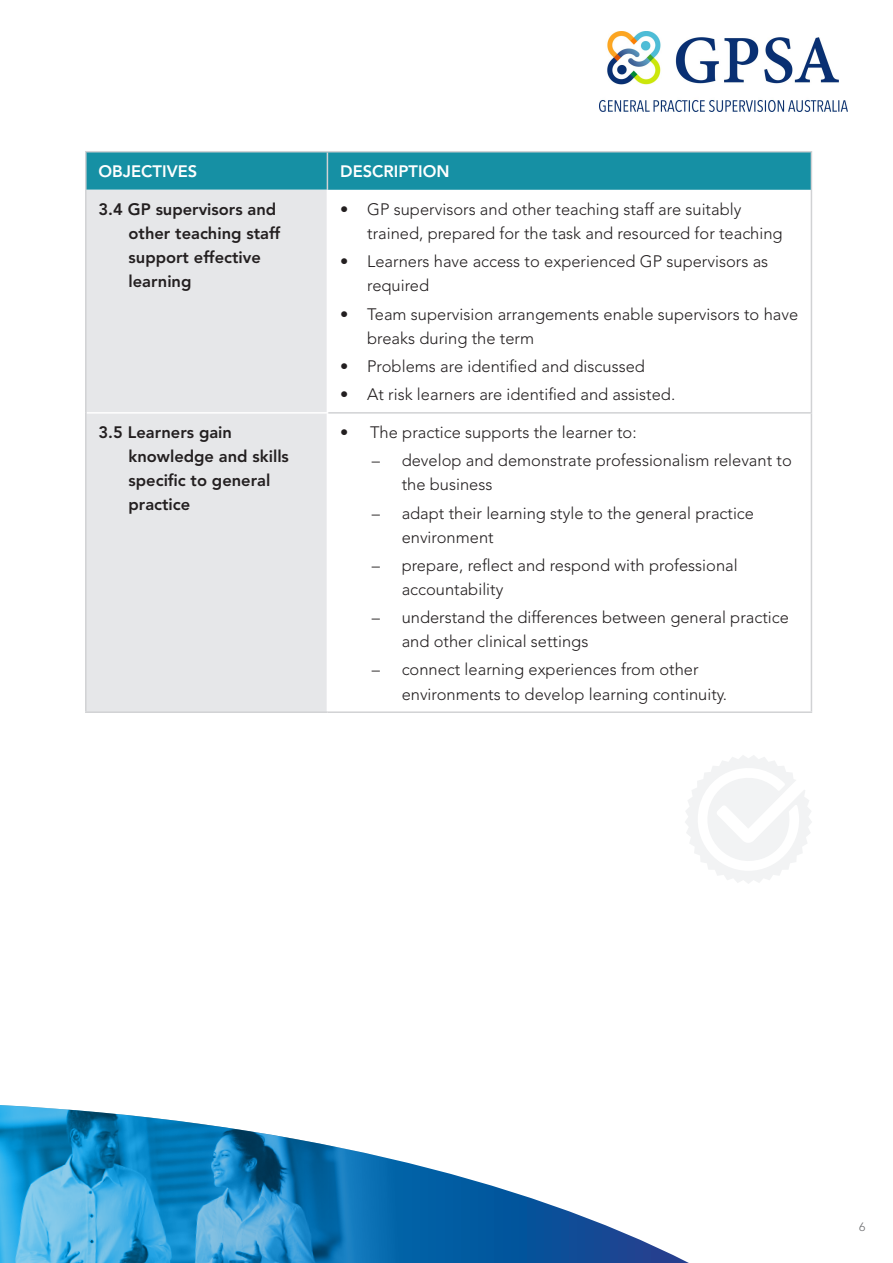
<style>
.page{position:relative;width:893px;height:1263px;background:#fff}
.page>*{position:absolute;margin:0;border:0;box-sizing:border-box;transform-origin:0 0}
.t1{font:300 16.5px/24px "Avenir";color:#231f20}
.t2{font:800 16.5px/24px "Avenir";color:#231f20}
.t3{font:800 16.5px "Avenir";color:#fff}
.t4{font:300 12px "Avenir";color:#6c6d70}
</style>
<div class="page">
<div style="left:87px;top:152px;width:724px;height:38px;background:#1690a4"></div>
<div style="left:87px;top:190px;width:240px;height:521px;background:#e6e7e9"></div>
<hr style="left:327px;top:152px;width:1px;height:38px;background:#d1d2d4">
<hr style="left:328px;top:412px;width:484px;height:2px;background:#d1d2d4">
<hr style="left:87px;top:412px;width:241px;height:2px;background:#fff">
<hr style="left:85px;top:151px;width:242px;height:1px;background:#d1d2d4">
<hr style="left:85px;top:152px;width:2px;height:38px;background:#d1d2d4">
<hr style="left:327px;top:151px;width:485px;height:1px;background:#d1d2d4">
<hr style="left:811px;top:152px;width:1px;height:38px;background:#d1d2d4">
<hr style="left:85px;top:190px;width:2px;height:223px;background:#d1d2d4">
<hr style="left:811px;top:190px;width:1px;height:222px;background:#d1d2d4">
<hr style="left:85px;top:413px;width:2px;height:298px;background:#d1d2d4">
<hr style="left:811px;top:414px;width:1px;height:297px;background:#d1d2d4">
<hr style="left:85px;top:711px;width:242px;height:2px;background:#d1d2d4">
<hr style="left:327px;top:711px;width:485px;height:2px;background:#d1d2d4">
<svg style="left:404px;top:1162px;width:285px;height:101px"></svg>
<img style="left:0;top:1105px;width:404px;height:158px">
<svg style="left:685px;top:755px;width:127px;height:129px"></svg>
<img style="left:600px;top:32px;width:248px;height:80px">
<p class="t3" style="left:99px;top:161px;width:100px">OBJECTIVES</p>
<p class="t3" style="left:340px;top:161px;width:111px">DESCRIPTION</p>
<p class="t2" style="left:129px;top:197px;width:153px;text-indent:-30px">3.4 GP supervisors and other teaching staff support effective learning</p>
<p class="t1" style="left:367px;top:197px;width:417px;text-indent:-27px">• GP supervisors and other teaching staff are suitably trained, prepared for the task and resourced for teaching</p>
<p class="t1" style="left:367px;top:250px;width:403px;text-indent:-27px">• Learners have access to experienced GP supervisors as required</p>
<p class="t1" style="left:367px;top:302px;width:433px;text-indent:-27px">• Team supervision arrangements enable supervisors to have breaks during the term</p>
<p class="t1" style="left:340px;top:354px;width:306px">• Problems are identified and discussed</p>
<p class="t1" style="left:340px;top:382px;width:337px">• At risk learners are identified and assisted.</p>
<p class="t2" style="left:129px;top:420px;width:162px;text-indent:-30px">3.5 Learners gain knowledge and skills specific to general practice</p>
<p class="t1" style="left:340px;top:420px;width:298px">• The practice supports the learner to:</p>
<p class="t1" style="left:402px;top:449px;width:392px;text-indent:-30px">– develop and demonstrate professionalism relevant to the business</p>
<p class="t1" style="left:402px;top:501px;width:354px;text-indent:-30px">– adapt their learning style to the general practice environment</p>
<p class="t1" style="left:402px;top:553px;width:338px;text-indent:-30px">– prepare, reflect and respond with professional accountability</p>
<p class="t1" style="left:402px;top:605px;width:389px;text-indent:-30px">– understand the differences between general practice and other clinical settings</p>
<p class="t1" style="left:402px;top:658px;width:327px;text-indent:-30px">– connect learning experiences from other environments to develop learning continuity.</p>
<p class="t4" style="left:859px;top:1220px;width:8px">6</p>
</div>
